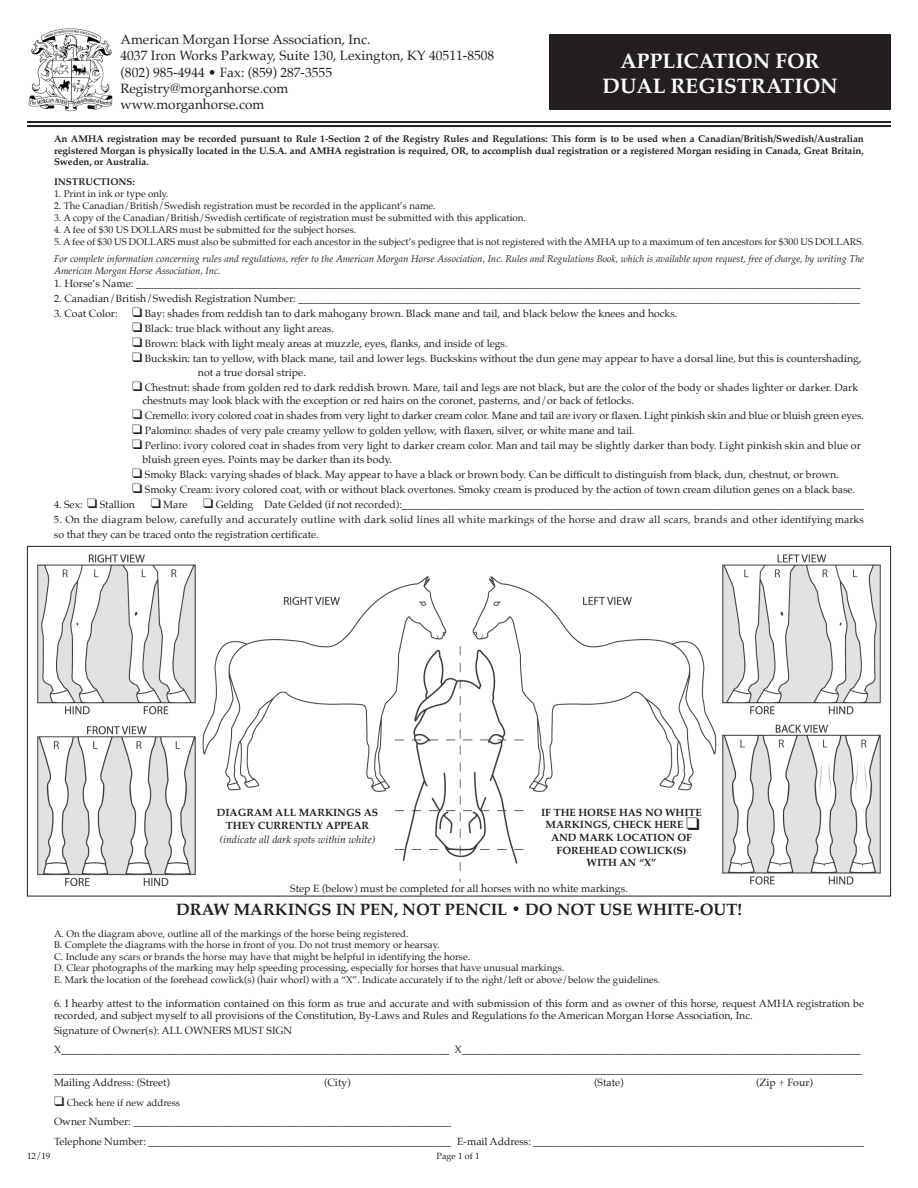
<style>
.page{position:relative;width:918px;height:1188px;background:#fff}
.page>*{position:absolute;margin:0;border:0;box-sizing:border-box;transform-origin:0 0}
.t1{font:700 21px/25.2px "Palatino";color:#fff;text-align:center}
.t2{font:700 16.5px "Palatino";color:#231f20}
.t3{font:13.5px/16.2px "Palatino";color:#231f20}
.t4{font:10.5px/13.5px "Palatino";color:#231f20}
.t5{font:10.5px/15px "Palatino";letter-spacing:.025em;color:#231f20}
.t6{font:700 10.5px/12.6px "Palatino";color:#231f20;text-align:center}
.t7{font:italic 10.5px "Palatino";color:#231f20}
.t8{font:9.75px/11.4px "Palatino";color:#231f20}
.t9{font:700 9.75px/11.7px "Palatino";letter-spacing:-.005em;color:#231f20;text-align:justify}
.t10{font:italic 9.75px/12px "Palatino";color:#231f20}
.t11{font:9px "Palatino";color:#231f20}
</style>
<div class="page">
<img style="left:26px;top:549px;width:866px;height:337px">
<img style="left:28px;top:28px;width:85px;height:83px">
<div style="left:549px;top:34px;width:342px;height:75px;background:#231f20"></div>
<hr style="left:27px;top:121px;width:864px;height:2px;background:#231f20">
<hr style="left:27px;top:125px;width:864px;height:2px;background:#231f20">
<p class="t3" style="left:120px;top:31px;width:375px">American Morgan Horse Association, Inc.<br>4037 Iron Works Parkway, Suite 130, Lexington, KY 40511-8508 (802) 985-4944 • Fax: (859) 287-3555<br>Registry@morganhorse.com<br>www.morganhorse.com</p>
<h1 class="t1" style="left:603px;top:47px;width:237px">APPLICATION FOR<br>DUAL REGISTRATION</h1>
<p class="t9" style="left:54px;top:133px;width:811px">An AMHA registration may be recorded pursuant to Rule 1-Section 2 of the Registry Rules and Regulations: This form is to be used when a Canadian/British/Swedish/Australian registered Morgan is physically located in the U.S.A. and AMHA registration is required, OR, to accomplish dual registration or a registered Morgan residing in Canada, Great Britain, Sweden, or Australia.</p>
<p class="t9" style="left:54px;top:175px;width:82px">INSTRUCTIONS:</p>
<p class="t8" style="left:54px;top:188px;width:116px">1. Print in ink or type only.</p>
<p class="t8" style="left:54px;top:200px;width:383px">2. The Canadian/British/Swedish registration must be recorded in the applicant’s name.</p>
<p class="t8" style="left:54px;top:212px;width:473px">3. A copy of the Canadian/British/Swedish certificate of registration must be submitted with this application.</p>
<p class="t8" style="left:54px;top:224px;width:304px">4. A fee of $30 US DOLLARS must be submitted for the subject horses.</p>
<p class="t8" style="left:54px;top:236px;width:812px">5. A fee of $30 US DOLLARS must also be submitted for each ancestor in the subject’s pedigree that is not registered with the AMHA up to a maximum of ten ancestors for $300 US DOLLARS.</p>
<p class="t10" style="left:54px;top:252px;width:812px">For complete information concerning rules and regulations, refer to the American Morgan Horse Association, Inc. Rules and Regulations Book, which is available upon request, free of charge, by writing The<br>American Morgan Horse Association, Inc.</p>
<p class="t4" style="left:54px;top:277px;width:808px">1. Horse’s Name: __________________________________________________________________________________________________________________________________________</p>
<p class="t4" style="left:54px;top:292px;width:808px">2. Canadian/British/Swedish Registration Number: ___________________________________________________________________________________________________________</p>
<p class="t4" style="left:54px;top:307px;width:625px">3. Coat Color: ❑ Bay: shades from reddish tan to dark mahogany brown. Black mane and tail, and black below the knees and hocks.</p>
<p class="t4" style="left:132px;top:322px;width:204px">❑ Black: true black without any light areas.</p>
<p class="t4" style="left:132px;top:337px;width:377px">❑ Brown: black with light mealy areas at muzzle, eyes, flanks, and inside of legs.</p>
<p class="t4" style="left:198px;top:352px;width:665px;text-indent:-66px">❑ Buckskin: tan to yellow, with black mane, tail and lower legs. Buckskins without the dun gene may appear to have a dorsal line, but this is countershading, not a true dorsal stripe.</p>
<p class="t4" style="left:142px;top:380px;width:717px;text-indent:-10px">❑ Chestnut: shade from golden red to dark reddish brown. Mare, tail and legs are not black, but are the color of the body or shades lighter or darker. Dark chestnuts may look black with the exception or red hairs on the coronet, pasterns, and/or back of fetlocks.</p>
<p class="t4" style="left:132px;top:409px;width:734px">❑ Cremello: ivory colored coat in shades from very light to darker cream color. Mane and tail are ivory or flaxen. Light pinkish skin and blue or bluish green eyes.</p>
<p class="t4" style="left:132px;top:424px;width:504px">❑ Palomino: shades of very pale creamy yellow to golden yellow, with flaxen, silver, or white mane and tail.</p>
<p class="t4" style="left:143px;top:439px;width:720px;text-indent:-11px">❑ Perlino: ivory colored coat in shades from very light to darker cream color. Man and tail may be slightly darker than body. Light pinkish skin and blue or bluish green eyes. Points may be darker than its body.</p>
<p class="t4" style="left:132px;top:467px;width:708px">❑ Smoky Black: varying shades of black. May appear to have a black or brown body. Can be difficult to distinguish from black, dun, chestnut, or brown.</p>
<p class="t4" style="left:132px;top:482px;width:725px">❑ Smoky Cream: ivory colored coat, with or without black overtones. Smoky cream is produced by the action of town cream dilution genes on a black base.</p>
<p class="t4" style="left:54px;top:497px;width:811px">4. Sex: ❑ Stallion ❑ Mare ❑ Gelding Date Gelded (if not recorded):________________________________________________________________________________________</p>
<p class="t5" style="left:54px;top:512px;width:811px">5. On the diagram below, carefully and accurately outline with dark solid lines all white markings of the horse and draw all scars, brands and other identifying marks so that they can be traced onto the registration certificate.</p>
<p class="t6" style="left:217px;top:805px;width:163px;line-height:13.5px">DIAGRAM ALL MARKINGS AS<br>THEY CURRENTLY APPEAR</p>
<p class="t7" style="left:220px;top:830px;width:157px">(indicate all dark spots within white)</p>
<p class="t6" style="left:541px;top:806px;width:162px">IF THE HORSE HAS NO WHITE</p>
<p class="t6" style="left:551px;top:831px;width:143px">AND MARK LOCATION OF<br>FOREHEAD COWLICK(S)<br>WITH AN “X”</p>
<p class="t6" style="left:546px;top:818px;width:156px">MARKINGS, CHECK HERE ❑</p>
<p class="t4" style="left:290px;top:882px;width:339px">Step E (below) must be completed for all horses with no white markings.</p>
<h2 class="t2" style="left:176px;top:895px;width:567px">DRAW MARKINGS IN PEN, NOT PENCIL • DO NOT USE WHITE-OUT!</h2>
<p class="t8" style="left:54px;top:928px;width:608px">A. On the diagram above, outline all of the markings of the horse being registered.<br>B. Complete the diagrams with the horse in front of you. Do not trust memory or hearsay.<br>C. Include any scars or brands the horse may have that might be helpful in identifying the horse.<br>D. Clear photographs of the marking may help speeding processing, especially for horses that have unusual markings.<br>E. Mark the location of the forehead cowlick(s) (hair whorl) with a “X”. Indicate accurately if to the right/left or above/below the guidelines.</p>
<p class="t4" style="left:54px;top:997px;width:812px;line-height:12px">6. I hearby attest to the information contained on this form as true and accurate and with submission of this form and as owner of this horse, request AMHA registration be recorded, and subject myself to all provisions of the Constitution, By-Laws and Rules and Regulations fo the American Morgan Horse Association, Inc.</p>
<p class="t4" style="left:54px;top:1021px;width:810px;line-height:19.5px">Signature of Owner(s): ALL OWNERS MUST SIGN<br>X__________________________________________________________________________ X____________________________________________________________________________ __________________________________________________________________________________________________________________________________________________________</p>
<p class="t4" style="left:54px;top:1076px;width:118px">Mailing Address: (Street)</p>
<p class="t4" style="left:324px;top:1076px;width:28px">(City)</p>
<p class="t4" style="left:594px;top:1076px;width:31px">(State)</p>
<p class="t4" style="left:756px;top:1076px;width:59px">(Zip + Four)</p>
<p class="t8" style="left:54px;top:1097px;width:128px">❑ Check here if new address</p>
<p class="t4" style="left:54px;top:1112px;width:812px;line-height:19.5px">Owner Number: _____________________________________________________________<br>Telephone Number: __________________________________________________________ E-mail Address: _______________________________________________________________</p>
<p class="t11" style="left:27px;top:1149px;width:25px">12/19</p>
<p class="t11" style="left:437px;top:1149px;width:44px">Page 1 of 1</p>
</div>
